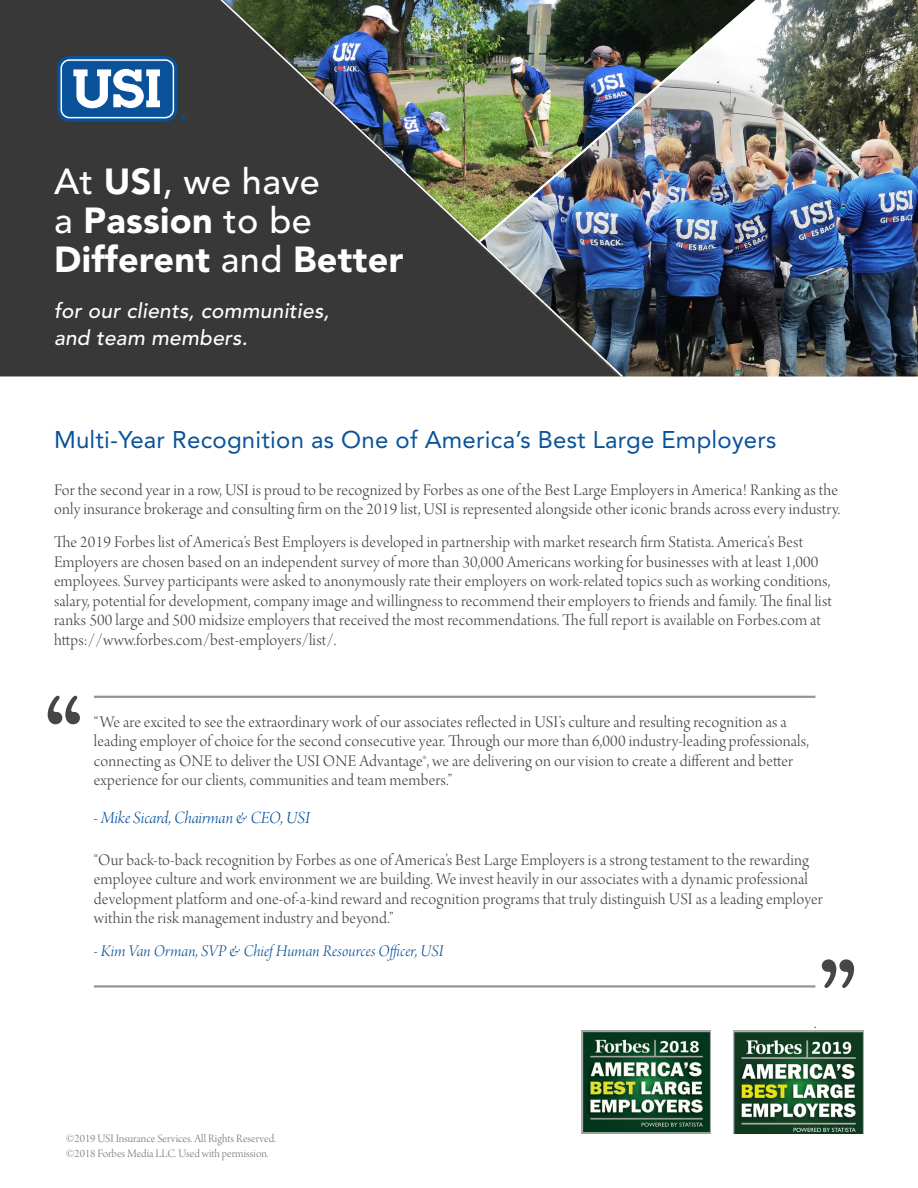
<style>
.page{position:relative;width:918px;height:1188px;background:#fff}
.page>*{position:absolute;margin:0;border:0;box-sizing:border-box;transform-origin:0 0}
.Body_Copy_3{font:97.5px "American Typewriter";color:#454647}
.Body_Copy_3-2{font:900 36px/39px "Avenir LT Std";letter-spacing:.01em;color:#fff}
.Body_Copy_3-3{font:24px "Avenir LT Std";letter-spacing:.01em;color:#09529a}
.Body_Copy_3-4{font:italic 500 21px/27px "Avenir LT Std";letter-spacing:.01em;color:#fff}
.Body_Copy_3-5{font:18px "Arno Pro Light Italic Display";letter-spacing:-.005em;color:#09529a}
.Body_Copy_3-6{font:17.25px/19.5px "Arno Pro Light Display";letter-spacing:.01em;color:#454647}
.Body_Copy_3-7{font:17.25px "Arno Pro Light Italic Display";letter-spacing:.005em;color:#09529a}
.Bulleted_Body_2nd_Le{font:12px/15px "Arno Pro Light Display";color:#76787b}
.s1{font-weight:500}
</style>
<div class="page">
<img style="left:582px;top:1030px;width:129px;height:104px">
<img style="left:733px;top:1030px;width:131px;height:104px">
<hr style="left:94px;top:696px;width:721px;height:2px;background:#939598">
<hr style="left:94px;top:985px;width:721px;height:3px;background:#939598">
<img style="left:827px;top:0;width:91px;height:376px">
<img style="left:0;top:0;width:827px;height:376px">
<svg style="left:57px;top:56px;width:120px;height:66px"></svg>
<svg style="left:61px;top:59px;width:113px;height:59px"></svg>
<div style="left:63px;top:61px;width:109px;height:55px;background:#09529a;border-radius:7px"></div>
<div style="left:62px;top:61px;width:110px;height:56px;border:1px solid #09529a;border-radius:7px"></div>
<svg style="left:73px;top:69px;width:87px;height:39px"></svg>
<svg style="left:180px;top:113px;width:8px;height:8px"></svg>
<img style="left:214px;top:0;width:411px;height:377px">
<p class="Body_Copy_3-2" style="left:54px;top:161px;width:351px"><span class="s1">At</span> USI<span class="s1">, we have<br>a</span> Passion <span class="s1">to be<br></span>Different <span class="s1">and</span> Better</p>
<p class="Body_Copy_3-4" style="left:54px;top:298px;width:277px">for our clients, communities, and team members.</p>
<p class="Body_Copy_3-3" style="left:54px;top:425px;width:724px">Multi-Year Recognition as One of America’s Best Large Employers</p>
<p class="Body_Copy_3-6" style="left:54px;top:481px;width:788px">For the second year in a row, USI is proud to be recognized by Forbes as one of the Best Large Employers in America! Ranking as the only insurance brokerage and consulting firm on the 2019 list, USI is represented alongside other iconic brands across every industry.</p>
<p class="Body_Copy_3-6" style="left:54px;top:533px;width:779px">The 2019 Forbes list of America’s Best Employers is developed in partnership with market research firm Statista. America’s Best Employers are chosen based on an independent survey of more than 30,000 Americans working for businesses with at least 1,000 employees. Survey participants were asked to anonymously rate their employers on work-related topics such as working conditions, salary, potential for development, company image and willingness to recommend their employers to friends and family. The final list ranks 500 large and 500 midsize employers that received the most recommendations. The full report is available on Forbes.com at https://www.forbes.com/best-employers/list/.</p>
<p class="Body_Copy_3" style="left:42px;top:676px;width:44px">“</p>
<p class="Body_Copy_3-6" style="left:94px;top:713px;width:716px">“We are excited to see the extraordinary work of our associates reflected in USI’s culture and resulting recognition as a leading employer of choice for the second consecutive year. Through our more than 6,000 industry-leading professionals, connecting as ONE to deliver the USI ONE Advantage®, we are delivering on our vision to create a different and better experience for our clients, communities and team members.”</p>
<p class="Body_Copy_3-5" style="left:94px;top:807px;width:218px">- Mike Sicard, Chairman &amp; CEO, USI</p>
<p class="Body_Copy_3-6" style="left:94px;top:851px;width:730px">“Our back-to-back recognition by Forbes as one of America’s Best Large Employers is a strong testament to the rewarding employee culture and work environment we are building. We invest heavily in our associates with a dynamic professional development platform and one-of-a-kind reward and recognition programs that truly distinguish USI as a leading employer within the risk management industry and beyond.”</p>
<p class="Body_Copy_3-7" style="left:94px;top:942px;width:351px">- Kim Van Orman, SVP &amp; Chief Human Resources Officer, USI</p>
<p class="Body_Copy_3" style="left:817px;top:940px;width:44px">”</p>
<p class="Body_Copy_3-6" style="left:814px;top:1014px;width:4px">.</p>
<p class="Bulleted_Body_2nd_Le" style="left:66px;top:1132px;width:212px">©2019 USI Insurance Services. All Rights Reserved. ©2018 Forbes Media LLC. Used with permission.</p>
</div>
